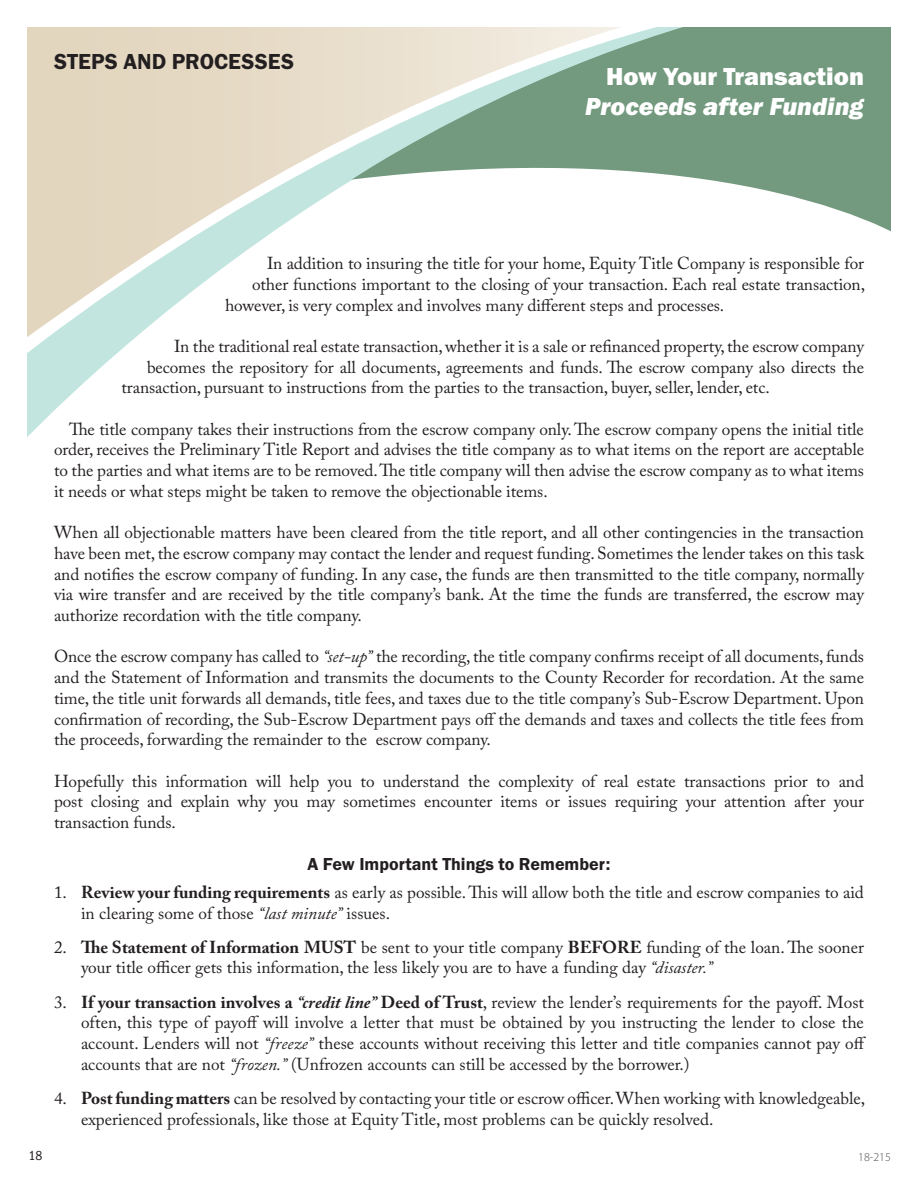
<style>
.page{position:relative;width:918px;height:1188px;background:#fff}
.page>*{position:absolute;margin:0;border:0;box-sizing:border-box;transform-origin:0 0}
.t1{font:25.5px "Franklin Gothic URW Hea Ita";color:#fff}
.t2{font:25.5px "Franklin Gothic URW Hea";color:#fff}
.t3{font:22.5px "Franklin Gothic URW Dem";color:#231f20}
.t4{font:18px "Franklin Gothic URW Dem";color:#231f20}
.t5{font:17.25px/20.7px "Adobe Caslon Pro";letter-spacing:-.005em;color:#231f20;text-align:justify}
.t6{font:13.5px "Franklin Gothic URW Con Boo";color:#231f20}
.t7{font:300 12px "Myriad Pro";color:#4b4c4d}
.s1{font-style:italic}
.s2{font-weight:700}
.s3{font-weight:700;font-style:italic}
</style>
<div class="page">
<svg style="left:27px;top:337px;width:109px;height:100px"></svg>
<svg style="left:27px;top:27px;width:325px;height:310px"></svg>
<svg style="left:352px;top:27px;width:539px;height:205px;fill:#739a7f"></svg>
<p class="t3" style="left:54px;top:48px;width:242px">STEPS AND PROCESSES</p>
<p class="t2" style="left:606px;top:59px;width:259px">How Your Transaction</p>
<p class="t1" style="left:585px;top:90px;width:280px">Proceeds after Funding</p>
<p class="t6" style="left:28px;top:1147px;width:15px">18</p>
<p class="t5" style="left:267px;top:253px;width:599px">In addition to insuring the title for your home, Equity Title Company is responsible for</p>
<p class="t5" style="left:252px;top:274px;width:615px">other functions important to the closing of your transaction. Each real estate transaction,</p>
<p class="t5" style="left:225px;top:294px;width:501px">however, is very complex and involves many different steps and processes.</p>
<p class="t5" style="left:174px;top:336px;width:692px">In the traditional real estate transaction, whether it is a sale or refinanced property, the escrow company</p>
<p class="t5" style="left:147px;top:356px;width:719px">becomes the repository for all documents, agreements and funds. The escrow company also directs the</p>
<p class="t5" style="left:122px;top:377px;width:650px">transaction, pursuant to instructions from the parties to the transaction, buyer, seller, lender, etc.</p>
<p class="t5" style="left:54px;top:418px;width:812px;text-indent:15px">The title company takes their instructions from the escrow company only. The escrow company opens the initial title order, receives the Preliminary Title Report and advises the title company as to what items on the report are acceptable to the parties and what items are to be removed. The title company will then advise the escrow company as to what items it needs or what steps might be taken to remove the objectionable items.</p>
<p class="t5" style="left:54px;top:522px;width:812px">When all objectionable matters have been cleared from the title report, and all other contingencies in the transaction have been met, the escrow company may contact the lender and request funding. Sometimes the lender takes on this task and notifies the escrow company of funding. In any case, the funds are then transmitted to the title company, normally via wire transfer and are received by the title company’s bank. At the time the funds are transferred, the escrow may authorize recordation with the title company.</p>
<p class="t5" style="left:54px;top:646px;width:812px">Once the escrow company has called to <span class="s1">“set-up”</span> the recording, the title company confirms receipt of all documents, funds and the Statement of Information and transmits the documents to the County Recorder for recordation. At the same time, the title unit forwards all demands, title fees, and taxes due to the title company’s Sub-Escrow Department. Upon confirmation of recording, the Sub-Escrow Department pays off the demands and taxes and collects the title fees from the proceeds, forwarding the remainder to the escrow company.</p>
<p class="t5" style="left:54px;top:770px;width:812px">Hopefully this information will help you to understand the complexity of real estate transactions prior to and post closing and explain why you may sometimes encounter items or issues requiring your attention after your transaction funds.</p>
<p class="t4" style="left:308px;top:853px;width:304px">A Few Important Things to Remember:</p>
<p class="t5" style="left:81px;top:882px;width:784px;text-indent:-27px">1. <span class="s2">Review your funding requirements</span> as early as possible. This will allow both the title and escrow companies to aid in clearing some of those <span class="s1">“last minute”</span> issues.</p>
<p class="t5" style="left:81px;top:936px;width:784px;text-indent:-27px">2. <span class="s2">The Statement of Information MUST</span> be sent to your title company <span class="s2">BEFORE</span> funding of the loan. The sooner your title officer gets this information, the less likely you are to have a funding day <span class="s1">“disaster.”</span></p>
<p class="t5" style="left:81px;top:991px;width:787px;text-align:left;text-indent:-27px">3. <span class="s2">If your transaction involves a</span> <span class="s3">“credit line”</span> <span class="s2">Deed of Trust</span>, review the lender’s requirements for the payoff. Most often, this type of payoff will involve a letter that must be obtained by you instructing the lender to close the account. Lenders will not <span class="s1">“freeze”</span> these accounts without receiving this letter and title companies cannot pay off accounts that are not <span class="s1">“frozen.”</span> (Unfrozen accounts can still be accessed by the borrower.)</p>
<p class="t5" style="left:81px;top:1088px;width:786px;text-indent:-27px">4. <span class="s2">Post funding matters</span> can be resolved by contacting your title or escrow officer. When working with knowledgeable, experienced professionals, like those at Equity Title, most problems can be quickly resolved.</p>
<p class="t7" style="left:858px;top:1150px;width:34px">18-215</p>
</div>
